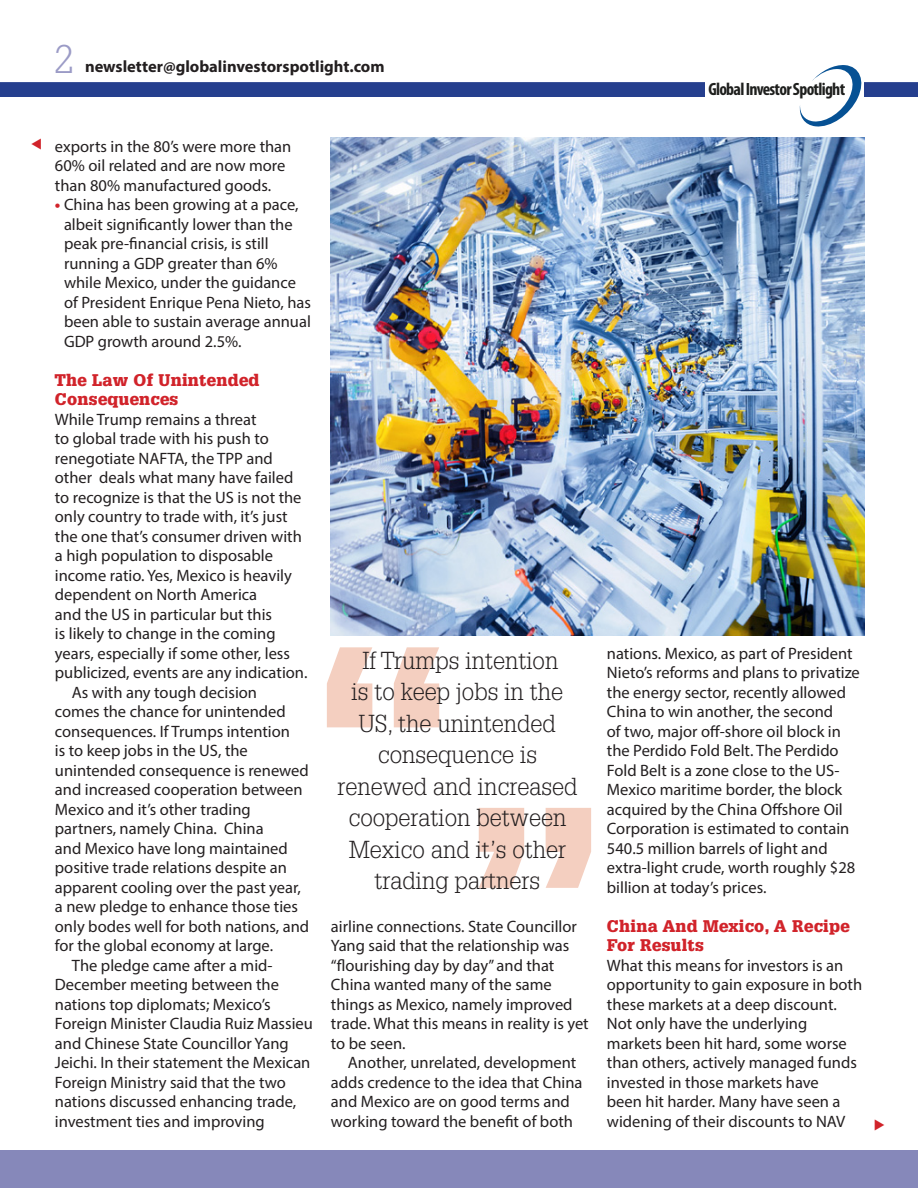
<style>
.page{position:relative;width:918px;height:1188px;background:#fff}
.page>*{position:absolute;margin:0;border:0;box-sizing:border-box;transform-origin:0 0}
.t1{font:900 261.3px "Glypha";color:#f4cfc0}
.t2{font:300 39px "Glypha";color:#9b9bc6}
.GIS_quote{font:300 24px/31.5px "Glypha";color:#231f20;text-align:center}
.t3{font:700 condensed 17.85px "Myriad Pro";letter-spacing:-.04em;color:#1e1f1d}
.gis_body_1{font:16.5px/19.5px "Myriad Pro";color:#231f20}
.GIS_x_head{font:900 16.5px/19.5px "Glypha";letter-spacing:.02em;color:#d1232a}
.t4{font:700 16.5px "Myriad Pro";color:#231f20}
.s1{font-weight:700;color:#d1232a}
</style>
<div class="page">
<div style="left:0;top:0;width:918px;height:97px;background:#253f8e"></div>
<div style="left:0;top:0;width:918px;height:82px;background:#fff"></div>
<div style="left:706px;top:16px;width:158px;height:122px;background:#fff"></div>
<svg style="left:799px;top:65px;width:62px;height:61px"></svg>
<div style="left:0;top:1150px;width:918px;height:38px;background:#8688ba"></div>
<img style="left:331px;top:138px;width:534px;height:497px">
<p class="t2" style="left:54px;top:37px;width:21px">2</p>
<p class="t4" style="left:85px;top:55px;width:301px">newsletter@globalinvestorspotlight.com</p>
<p class="t3" style="left:708px;top:78px;width:138px">Global Investor Spotlight</p>
<p class="gis_body_1" style="left:55px;top:136px;width:238px">exports in the 80’s were more than<br>60% oil related and are now more than 80% manufactured goods.</p>
<p class="gis_body_1" style="left:64px;top:194px;width:249px;text-indent:-9px"><span class="s1">•</span> China has been growing at a pace, albeit significantly lower than the peak pre-financial crisis, is still running a GDP greater than 6% while Mexico, under the guidance of President Enrique Pena Nieto, has been able to sustain average annual<br>GDP growth around 2.5%.</p>
<p class="GIS_x_head" style="left:55px;top:370px;width:206px">The Law Of Unintended<br>Consequences</p>
<p class="gis_body_1" style="left:55px;top:409px;width:254px">While Trump remains a threat<br>to global trade with his push to renegotiate NAFTA, the TPP and other deals what many have failed to recognize is that the US is not the only country to trade with, it’s just the one that’s consumer driven with a high population to disposable income ratio. Yes, Mexico is heavily dependent on North America<br>and the US in particular but this<br>is likely to change in the coming years, especially if some other, less publicized, events are any indication.</p>
<p class="gis_body_1" style="left:55px;top:682px;width:256px;text-indent:17px">As with any tough decision<br>comes the chance for unintended consequences. If Trumps intention<br>is to keep jobs in the US, the unintended consequence is renewed and increased cooperation between<br>Mexico and it’s other trading partners, namely China. China<br>and Mexico have long maintained positive trade relations despite an apparent cooling over the past year, a new pledge to enhance those ties only bodes well for both nations, and for the global economy at large.</p>
<p class="gis_body_1" style="left:55px;top:955px;width:259px;text-indent:17px">The pledge came after a mid-December meeting between the nations top diplomats; Mexico’s Foreign Minister Claudia Ruiz Massieu and Chinese State Councillor Yang Jeichi. In their statement the Mexican Foreign Ministry said that the two nations discussed enhancing trade, investment ties and improving</p>
<p class="t1" style="left:310px;top:583px;width:147px">“</p>
<p class="GIS_quote" style="left:362px;top:645px;width:198px">If Trumps intention</p>
<p class="GIS_quote" style="left:352px;top:676px;width:213px">is to keep jobs in the</p>
<p class="GIS_quote" style="left:359px;top:708px;width:198px">US, the unintended consequence is</p>
<p class="GIS_quote" style="left:337px;top:771px;width:242px">renewed and increased cooperation between<br>Mexico and it’s other trading partners</p>
<p class="t1" style="left:608px;top:952px;width:147px;rotate:-180deg">“</p>
<p class="gis_body_1" style="left:331px;top:916px;width:259px">airline connections. State Councillor<br>Yang said that the relationship was “flourishing day by day” and that<br>China wanted many of the same things as Mexico, namely improved trade. What this means in reality is yet to be seen.</p>
<p class="gis_body_1" style="left:331px;top:1052px;width:253px;text-indent:17px">Another, unrelated, development adds credence to the idea that China and Mexico are on good terms and working toward the benefit of both</p>
<p class="gis_body_1" style="left:607px;top:643px;width:254px">nations. Mexico, as part of President Nieto’s reforms and plans to privatize the energy sector, recently allowed China to win another, the second<br>of two, major off-shore oil block in the Perdido Fold Belt. The Perdido Fold Belt is a zone close to the US-Mexico maritime border, the block acquired by the China Offshore Oil Corporation is estimated to contain 540.5 million barrels of light and extra-light crude, worth roughly $28 billion at today’s prices.</p>
<p class="GIS_x_head" style="left:607px;top:916px;width:244px">China And Mexico, A Recipe<br>For Results</p>
<p class="gis_body_1" style="left:607px;top:955px;width:257px">What this means for investors is an opportunity to gain exposure in both these markets at a deep discount.<br>Not only have the underlying markets been hit hard, some worse than others, actively managed funds invested in those markets have<br>been hit harder. Many have seen a widening of their discounts to NAV</p>
</div>
